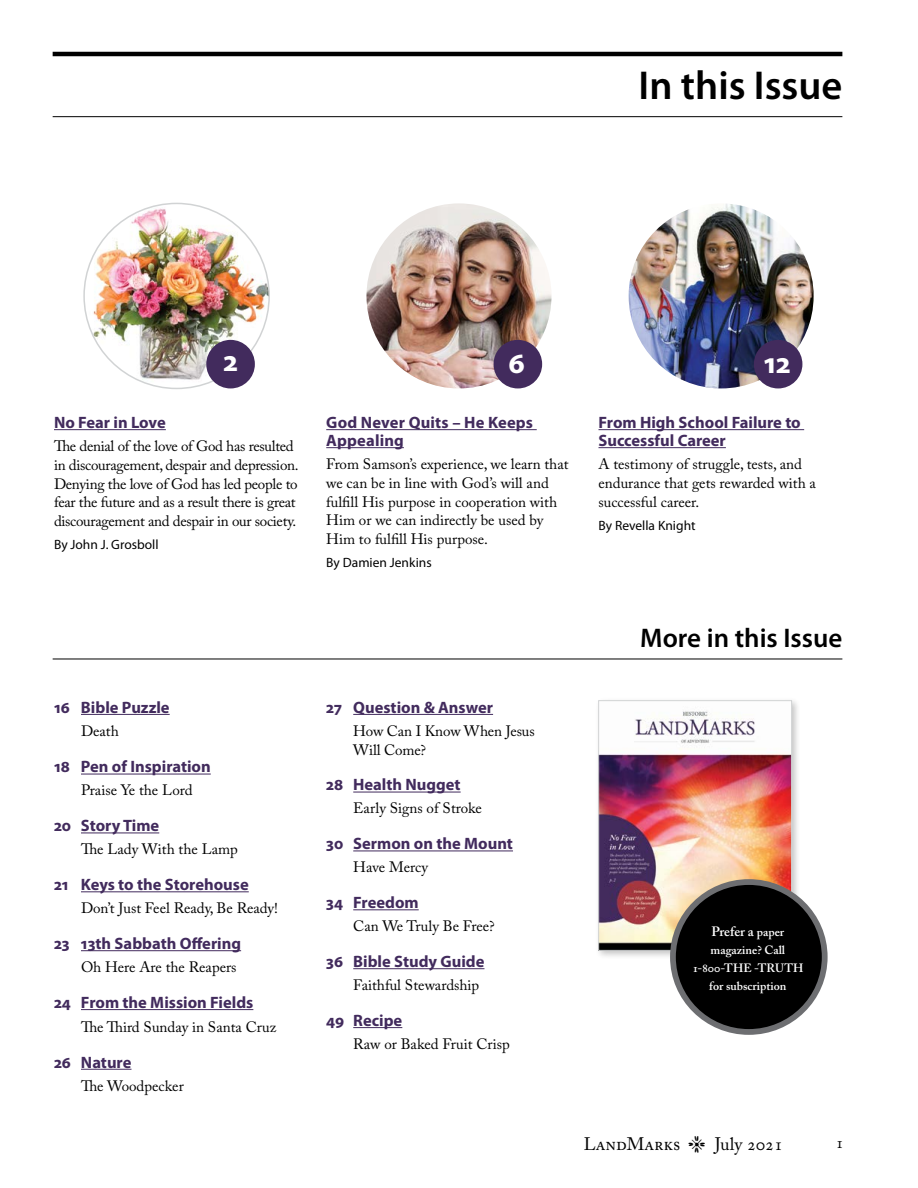
<style>
.page{position:relative;width:918px;height:1188px;background:#fff}
.page>*{position:absolute;margin:0;border:0;box-sizing:border-box;transform-origin:0 0}
.t1{font:600 40.5px "Myriad Pro";color:#000}
.t2{font:700 30px "Myriad Pro";color:#fff}
.t3{font:600 27px "Myriad Pro";color:#000}
.t4{font:18px "Adobe Caslon Pro";color:#000}
.t5{font:700 16.5px/18px "Myriad Pro";color:#422b5d}
.t6{font:16.5px "Adobe Caslon Pro";color:#000}
.t7{font:15px/18.8px "Adobe Caslon Pro";color:#000}
.t8{font:15px/18.8px "Adobe Caslon Pro";letter-spacing:-.02em;color:#000}
.t9{font:13.5px "Myriad Pro";color:#000}
.t10{font:600 13.5px "Adobe Caslon Pro";color:#fff}
.t11{font:600 12px/18px "Adobe Caslon Pro";color:#fff;text-align:center}
.s1{font-size:12px}
</style>
<div class="page">
<hr style="left:53px;top:52px;width:789px;height:4px;background:#000">
<hr style="left:53px;top:116px;width:789px;height:1px;background:#000">
<hr style="left:54px;top:429px;width:112px;height:1px;background:#422b5d">
<hr style="left:326px;top:429px;width:211px;height:1px;background:#422b5d">
<hr style="left:326px;top:447px;width:78px;height:1px;background:#422b5d">
<hr style="left:598px;top:429px;width:206px;height:1px;background:#422b5d">
<hr style="left:598px;top:447px;width:128px;height:1px;background:#422b5d">
<hr style="left:53px;top:659px;width:789px;height:1px;background:#000">
<hr style="left:81px;top:714px;width:89px;height:1px;background:#422b5d">
<hr style="left:81px;top:774px;width:130px;height:1px;background:#422b5d">
<hr style="left:81px;top:833px;width:78px;height:1px;background:#422b5d">
<hr style="left:81px;top:891px;width:168px;height:1px;background:#422b5d">
<hr style="left:81px;top:950px;width:160px;height:1px;background:#422b5d">
<hr style="left:81px;top:1009px;width:172px;height:1px;background:#422b5d">
<hr style="left:81px;top:1069px;width:50px;height:1px;background:#422b5d">
<hr style="left:353px;top:714px;width:140px;height:1px;background:#422b5d">
<hr style="left:353px;top:792px;width:108px;height:1px;background:#422b5d">
<hr style="left:353px;top:851px;width:160px;height:1px;background:#422b5d">
<hr style="left:353px;top:909px;width:66px;height:1px;background:#422b5d">
<hr style="left:353px;top:968px;width:131px;height:1px;background:#422b5d">
<hr style="left:353px;top:1027px;width:49px;height:1px;background:#422b5d">
<img style="left:86px;top:203px;width:182px;height:185px">
<div style="left:206px;top:340px;width:49px;height:48px;background:#422b5d;border-radius:50%"></div>
<img style="left:366px;top:203px;width:186px;height:185px;border-radius:93px">
<div style="left:494px;top:340px;width:48px;height:48px;background:#422b5d;border-radius:50%"></div>
<img style="left:629px;top:203px;width:185px;height:185px;border-radius:93px">
<div style="left:754px;top:340px;width:48px;height:48px;background:#422b5d;border-radius:50%"></div>
<div style="left:594px;top:696px;width:207px;height:264px;background:#000;opacity:.23"></div>
<img style="left:600px;top:703px;width:190px;height:246px">
<div style="left:598px;top:701px;width:194px;height:250px;border:1px solid #d1d3d4"></div>
<div style="left:673px;top:882px;width:152px;height:150px;background:#000;border-radius:50%"></div>
<div style="left:670px;top:879px;width:158px;height:156px;border:6px solid #6d6e71;border-radius:50%"></div>
<h1 class="t1" style="left:638px;top:59px;width:205px">In this Issue</h1>
<h2 class="t2" style="left:224px;top:342px;width:16px">2</h2>
<h2 class="t2" style="left:509px;top:343px;width:18px">6</h2>
<h2 class="t2" style="left:764px;top:343px;width:28px">12</h2>
<p class="t5" style="left:54px;top:413px;width:113px">No Fear in Love</p>
<p class="t8" style="left:54px;top:437px;width:246px">The denial of the love of God has resulted in discouragement, despair and depression.<br>Denying the love of God has led people to fear the future and as a result there is great discouragement and despair in our society.</p>
<p class="t9" style="left:54px;top:536px;width:106px">By John J. Grosboll</p>
<p class="t5" style="left:54px;top:698px;width:117px">16 Bible Puzzle</p>
<p class="t7" style="left:81px;top:721px;width:39px">Death</p>
<p class="t5" style="left:54px;top:757px;width:158px">18 Pen of Inspiration</p>
<p class="t7" style="left:81px;top:781px;width:113px">Praise Ye the Lord</p>
<p class="t5" style="left:54px;top:816px;width:107px">20 Story Time</p>
<p class="t7" style="left:81px;top:840px;width:158px">The Lady With the Lamp</p>
<p class="t5" style="left:54px;top:875px;width:196px">21 Keys to the Storehouse</p>
<p class="t7" style="left:81px;top:899px;width:199px">Don’t Just Feel Ready, Be Ready!</p>
<p class="t5" style="left:54px;top:934px;width:189px">23 13th Sabbath Offering</p>
<p class="t7" style="left:81px;top:958px;width:157px">Oh Here Are the Reapers</p>
<p class="t5" style="left:54px;top:993px;width:201px">24 From the Mission Fields</p>
<p class="t7" style="left:81px;top:1017px;width:197px">The Third Sunday in Santa Cruz</p>
<p class="t5" style="left:54px;top:1052px;width:79px">26 Nature</p>
<p class="t7" style="left:81px;top:1076px;width:104px">The Woodpecker</p>
<p class="t5" style="left:326px;top:413px;width:208px">God Never Quits – He Keeps<br>Appealing</p>
<p class="t7" style="left:326px;top:455px;width:244px">From Samson’s experience, we learn that we can be in line with God’s will and fulfill His purpose in cooperation with Him or we can indirectly be used by Him to fulfill His purpose.</p>
<p class="t9" style="left:326px;top:554px;width:107px">By Damien Jenkins</p>
<p class="t5" style="left:326px;top:698px;width:168px">27 Question &amp; Answer</p>
<p class="t7" style="left:353px;top:721px;width:183px">How Can I Know When Jesus<br>Will Come?</p>
<p class="t5" style="left:326px;top:775px;width:136px">28 Health Nugget</p>
<p class="t7" style="left:353px;top:799px;width:130px">Early Signs of Stroke</p>
<p class="t5" style="left:326px;top:834px;width:188px">30 Sermon on the Mount</p>
<p class="t7" style="left:353px;top:858px;width:76px">Have Mercy</p>
<p class="t5" style="left:326px;top:893px;width:94px">34 Freedom</p>
<p class="t7" style="left:353px;top:917px;width:143px">Can We Truly Be Free?</p>
<p class="t5" style="left:326px;top:952px;width:160px">36 Bible Study Guide</p>
<p class="t7" style="left:353px;top:976px;width:128px">Faithful Stewardship</p>
<p class="t5" style="left:326px;top:1011px;width:78px">49 Recipe</p>
<p class="t7" style="left:353px;top:1034px;width:158px">Raw or Baked Fruit Crisp</p>
<p class="t5" style="left:598px;top:413px;width:204px">From High School Failure to<br>Successful Career</p>
<p class="t7" style="left:598px;top:455px;width:219px">A testimony of struggle, tests, and endurance that gets rewarded with a successful career.</p>
<p class="t9" style="left:598px;top:517px;width:99px">By Revella Knight</p>
<h3 class="t3" style="left:640px;top:621px;width:204px">More in this Issue</h3>
<p class="t10" style="left:711px;top:923px;width:74px">Prefer a <span class="s1">paper</span></p>
<p class="t11" style="left:694px;top:941px;width:112px">magazine? Call<br>1-800-THE -TRUTH for subscription</p>
<p class="t4" style="left:584px;top:1133px;width:98px">LandMarks</p>
<p class="t4" style="left:715px;top:1133px;width:70px">July 2021</p>
<p class="t6" style="left:837px;top:1132px;width:7px">1</p>
</div>
